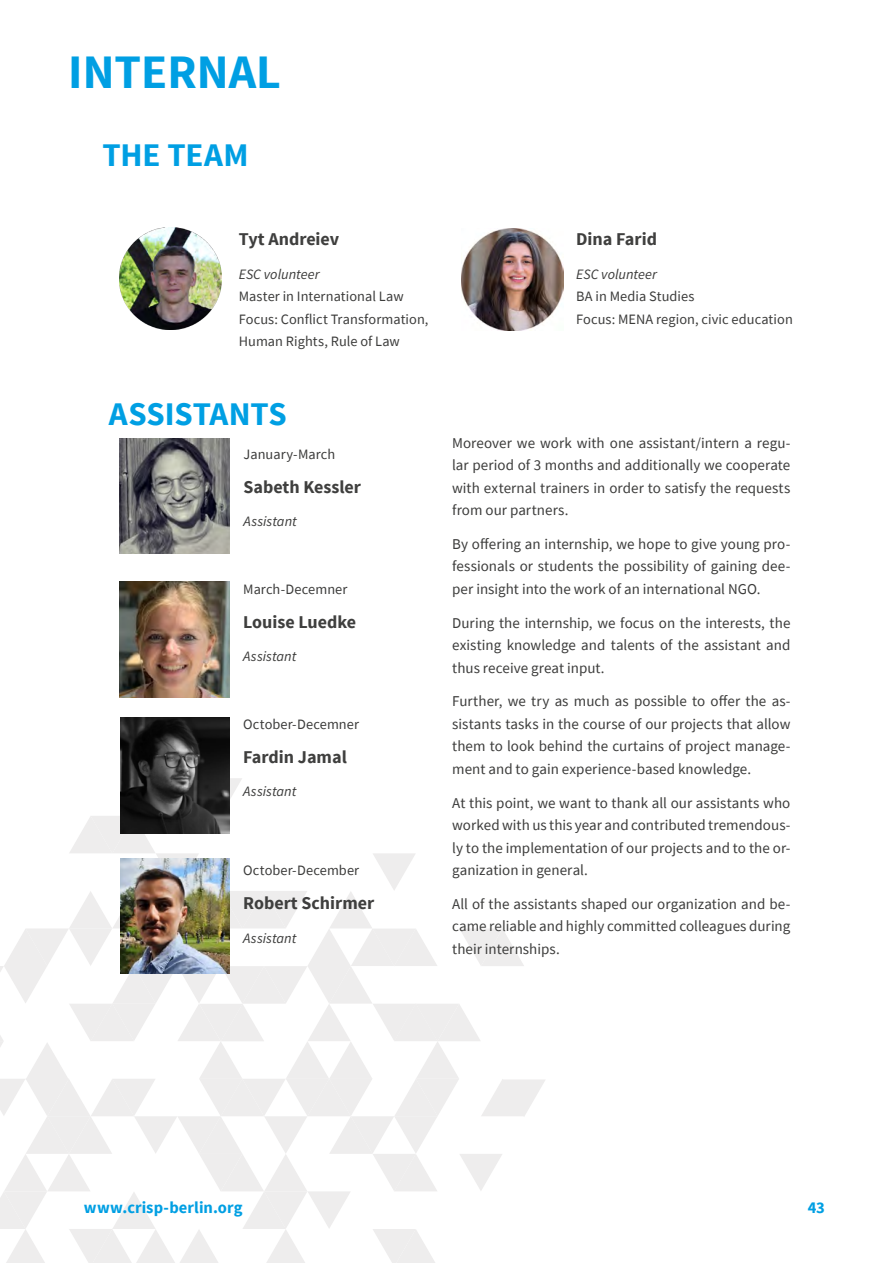
<style>
.page{position:relative;width:893px;height:1263px;background:#fff}
.page>*{position:absolute;margin:0;border:0;box-sizing:border-box;transform-origin:0 0}
.t1{font:700 48px "Source Sans Pro";color:#009fe3}
.t2{font:700 33px "Source Sans Pro";color:#009fe3}
.t3{font:700 18px "Source Sans Pro";color:#3f3f3e}
.t4{font:700 16.5px "Source Sans Pro";letter-spacing:.005em;color:#009fe3}
.t5{font:15px/22.5px "Source Sans Pro";color:#3c3c3b;text-align:justify}
.t6{font:14.4px/22.5px "Source Sans Pro";letter-spacing:.005em;color:#3c3c3b}
.t7{font:italic 14.4px "Source Sans Pro";color:#3c3c3b}
</style>
<div class="page">
<svg style="left:0;top:778px;width:545px;height:485px"></svg>
<img style="left:119px;top:228px;width:103px;height:102px">
<img style="left:120px;top:718px;width:110px;height:115px">
<img style="left:120px;top:858px;width:110px;height:116px">
<img style="left:120px;top:438px;width:109px;height:115px">
<img style="left:119px;top:582px;width:111px;height:115px">
<img style="left:461px;top:229px;width:102px;height:102px">
<h1 class="t1" style="left:68px;top:41px;width:214px">INTERNAL</h1>
<h2 class="t2" style="left:103px;top:134px;width:147px">THE TEAM</h2>
<p class="t3" style="left:239px;top:227px;width:102px">Tyt Andreiev</p>
<p class="t7" style="left:239px;top:265px;width:82px">ESC volunteer</p>
<p class="t6" style="left:239px;top:285px;width:191px">Master in International Law<br>Focus: Conflict Transformation,<br>Human Rights, Rule of Law</p>
<h2 class="t2" style="left:109px;top:393px;width:179px">ASSISTANTS</h2>
<p class="t6" style="left:244px;top:443px;width:93px">January-March</p>
<p class="t3" style="left:244px;top:475px;width:119px">Sabeth Kessler</p>
<p class="t7" style="left:244px;top:512px;width:55px">Assistant</p>
<p class="t6" style="left:243px;top:578px;width:106px">March-Decemner</p>
<p class="t3" style="left:243px;top:610px;width:114px">Louise Luedke</p>
<p class="t7" style="left:243px;top:647px;width:55px">Assistant</p>
<p class="t6" style="left:243px;top:713px;width:117px">October-Decemner</p>
<p class="t3" style="left:243px;top:745px;width:105px">Fardin Jamal</p>
<p class="t7" style="left:243px;top:782px;width:55px">Assistant</p>
<p class="t6" style="left:243px;top:859px;width:117px">October-December</p>
<p class="t3" style="left:243px;top:891px;width:133px">Robert Schirmer</p>
<p class="t7" style="left:243px;top:929px;width:55px">Assistant</p>
<p class="t3" style="left:576px;top:227px;width:82px">Dina Farid</p>
<p class="t7" style="left:576px;top:265px;width:82px">ESC volunteer</p>
<p class="t6" style="left:576px;top:285px;width:218px">BA in Media Studies<br>Focus: MENA region, civic education</p>
<p class="t5" style="left:452px;top:431px;width:340px">Moreover we work with one assistant/intern a regu&shy;lar period of 3 months and additionally we cooperate with external trainers in order to satisfy the requests from our partners.</p>
<p class="t5" style="left:452px;top:532px;width:340px">By offering an internship, we hope to give young pro&shy;fessionals or students the possibility of gaining dee&shy;per insight into the work of an international NGO.</p>
<p class="t5" style="left:452px;top:611px;width:340px">During the internship, we focus on the interests, the existing knowledge and talents of the assistant and thus receive great input.</p>
<p class="t5" style="left:452px;top:690px;width:340px">Further, we try as much as possible to offer the as&shy;sistants tasks in the course of our projects that allow them to look behind the curtains of project manage&shy;ment and to gain experience-based knowledge.</p>
<p class="t5" style="left:452px;top:791px;width:340px">At this point, we want to thank all our assistants who worked with us this year and contributed tremendous&shy;ly to the implementation of our projects and to the or&shy;ganization in general.</p>
<p class="t5" style="left:452px;top:892px;width:340px">All of the assistants shaped our organization and be&shy;came reliable and highly committed colleagues during their internships.</p>
<p class="t4" style="left:84px;top:1196px;width:160px">www.crisp-berlin.org</p>
<p class="t4" style="left:808px;top:1196px;width:19px">43</p>
</div>
